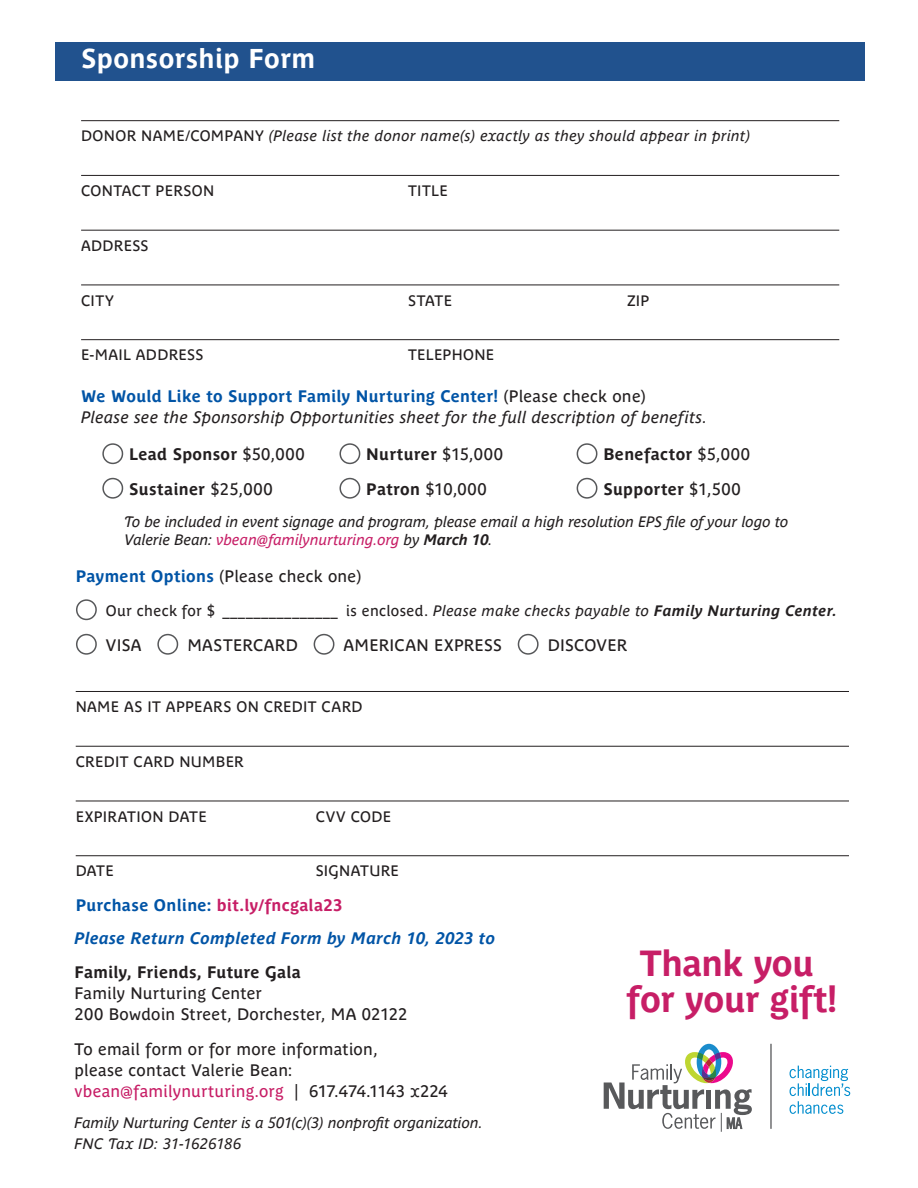
<style>
.page{position:relative;width:918px;height:1188px;background:#fff}
.page>*{position:absolute;margin:0;border:0;box-sizing:border-box;transform-origin:0 0}
.t1{font:700 36px/36px "Parisine Plus Std";letter-spacing:-.01em;color:#c71e66;text-align:center}
.t2{font:700 27px "Parisine Plus Std";letter-spacing:.01em;color:#fff}
.Text{font:16.5px/21px "Parisine Plus Std";letter-spacing:.015em;color:#231f20}
.Text-2{font:700 16.5px "Parisine Plus Std";letter-spacing:.015em;color:#231f20}
.Text-3{font:italic 16.5px "Parisine Plus Std";letter-spacing:.025em;color:#231f20}
.Text-4{font:700 16.5px "Parisine Plus Std";letter-spacing:.015em;color:#0154a6}
.Text-5{font:italic 700 16.5px "Parisine Plus Std";letter-spacing:.025em;color:#0154a6}
.Text-6{font:700 16.5px "Parisine Plus Std";letter-spacing:.015em;color:#c71e66}
.Text_Rule_above{font:italic 15px/21px "Parisine Plus Std";color:#231f20}
.Text_Rule_above-2{font:15px "Parisine Plus Std";letter-spacing:.025em;color:#231f20}
.Text-7{font:15px "Parisine Plus Std";letter-spacing:.025em;color:#231f20}
.Text_Rule_above-3{font:italic 15px "Parisine Plus Std";letter-spacing:.025em;color:#231f20}
.s1{font-style:normal}
.s2{font-weight:400;color:#231f20}
.s3{color:#57585a}
.s4{font-weight:400}
.s5{font-weight:700}
.s6{color:#c71e66}
.s7{font-weight:700;color:#0154a6}
.s8{font-style:italic}
.s9{font-weight:700;font-style:italic}
.s10{color:#0154a6}
</style>
<div class="page">
<div style="left:55px;top:42px;width:810px;height:39px;background:#21528e"></div>
<hr style="left:81px;top:120px;width:758px;height:1px;background:#231f20">
<hr style="left:81px;top:175px;width:758px;height:1px;background:#231f20">
<hr style="left:81px;top:230px;width:758px;height:1px;background:#231f20">
<hr style="left:81px;top:285px;width:758px;height:1px;background:#231f20">
<hr style="left:81px;top:339px;width:758px;height:1px;background:#231f20">
<hr style="left:76px;top:691px;width:773px;height:1px;background:#231f20">
<hr style="left:76px;top:746px;width:773px;height:1px;background:#231f20">
<hr style="left:76px;top:801px;width:773px;height:1px;background:#231f20">
<hr style="left:76px;top:855px;width:773px;height:1px;background:#231f20">
<svg style="left:790px;top:1066px;width:60px;height:48px"></svg>
<hr style="left:770px;top:1044px;width:2px;height:85px;background:#58595b">
<svg style="left:604px;top:1044px;width:148px;height:88px"></svg>
<p class="t2" style="left:81px;top:43px;width:236px">Sponsorship Form</p>
<p class="Text_Rule_above-3" style="left:81px;top:127px;width:671px"><span class="s1">DONOR NAME/COMPANY</span> (Please list the donor name(s) exactly as they should appear in print)</p>
<p class="Text_Rule_above-2" style="left:81px;top:182px;width:135px">CONTACT PERSON</p>
<p class="Text_Rule_above-2" style="left:408px;top:182px;width:41px">TITLE</p>
<p class="Text_Rule_above-2" style="left:81px;top:237px;width:69px">ADDRESS</p>
<p class="Text_Rule_above-2" style="left:81px;top:292px;width:34px">CITY</p>
<p class="Text_Rule_above-2" style="left:408px;top:292px;width:45px">STATE</p>
<p class="Text_Rule_above-2" style="left:627px;top:292px;width:24px">ZIP</p>
<p class="Text_Rule_above-2" style="left:81px;top:346px;width:124px">E-MAIL ADDRESS</p>
<p class="Text_Rule_above-2" style="left:408px;top:346px;width:88px">TELEPHONE</p>
<p class="Text-4" style="left:81px;top:386px;width:566px">We Would Like to Support Family Nurturing Center! <span class="s2">(Please check one)</span></p>
<p class="Text-3" style="left:81px;top:407px;width:628px">Please see the Sponsorship Opportunities sheet for the full description of benefits.</p>
<p class="Text-2" style="left:102px;top:445px;width:204px"><span class="s3">●</span> Lead Sponsor <span class="s4">$50,000</span></p>
<p class="Text-2" style="left:102px;top:479px;width:172px"><span class="s3">●</span> Sustainer <span class="s4">$25,000</span></p>
<p class="Text-2" style="left:339px;top:445px;width:165px"><span class="s3">●</span> Nurturer <span class="s4">$15,000</span></p>
<p class="Text" style="left:339px;top:478px;width:149px"><span class="s3">●</span> <span class="s5">Patron</span> $10,000</p>
<p class="Text-2" style="left:576px;top:445px;width:175px"><span class="s3">●</span> Benefactor <span class="s4">$5,000</span></p>
<p class="Text-2" style="left:576px;top:479px;width:166px"><span class="s3">●</span> Supporter <span class="s4">$1,500</span></p>
<p class="Text_Rule_above" style="left:125px;top:513px;width:665px;line-height:18px">To be included in event signage and program, please email a high resolution EPS file of your logo to<br>Valerie Bean: <span class="s6">vbean@familynurturing.org</span> by <span class="s5">March 10</span>.</p>
<p class="Text" style="left:76px;top:565px;width:287px"><span class="s7">Payment Options</span> (Please check one)</p>
<p class="Text-7" style="left:76px;top:602px;width:763px"><span class="s3">●</span> Our check for $ _______________ is enclosed. <span class="s8">Please make checks payable to</span> <span class="s9">Family Nurturing Center.</span></p>
<p class="Text" style="left:76px;top:634px;width:553px"><span class="s3">●</span> VISA <span class="s3">●</span> MASTERCARD <span class="s3">●</span> AMERICAN EXPRESS <span class="s3">●</span> DISCOVER</p>
<p class="Text_Rule_above-2" style="left:76px;top:698px;width:288px">NAME AS IT APPEARS ON CREDIT CARD</p>
<p class="Text_Rule_above-2" style="left:76px;top:753px;width:170px">CREDIT CARD NUMBER</p>
<p class="Text_Rule_above-2" style="left:76px;top:808px;width:133px">EXPIRATION DATE</p>
<p class="Text_Rule_above-2" style="left:316px;top:808px;width:77px">CVV CODE</p>
<p class="Text_Rule_above-2" style="left:76px;top:862px;width:40px">DATE</p>
<p class="Text_Rule_above-2" style="left:316px;top:862px;width:85px">SIGNATURE</p>
<p class="Text-6" style="left:76px;top:895px;width:268px"><span class="s10">Purchase Online:</span> bit.ly/fncgala23</p>
<p class="Text-5" style="left:75px;top:928px;width:422px">Please Return Completed Form by March 10, 2023 to</p>
<p class="Text" style="left:75px;top:962px;width:334px"><span class="s5">Family, Friends, Future Gala<br></span>Family Nurturing Center<br>200 Bowdoin Street, Dorchester, MA 02122</p>
<p class="Text" style="left:75px;top:1038px;width:375px">To email form or for more information,<br>please contact Valerie Bean: <span class="s6">vbean@familynurturing.org</span> | 617.474.1143 x224</p>
<p class="Text_Rule_above" style="left:75px;top:1112px;width:410px">Family Nurturing Center is a 501(c)(3) nonprofit organization.<br>FNC Tax ID: 31-1626186</p>
<p class="t1" style="left:627px;top:945px;width:212px">Thank you for your gift!</p>
</div>
